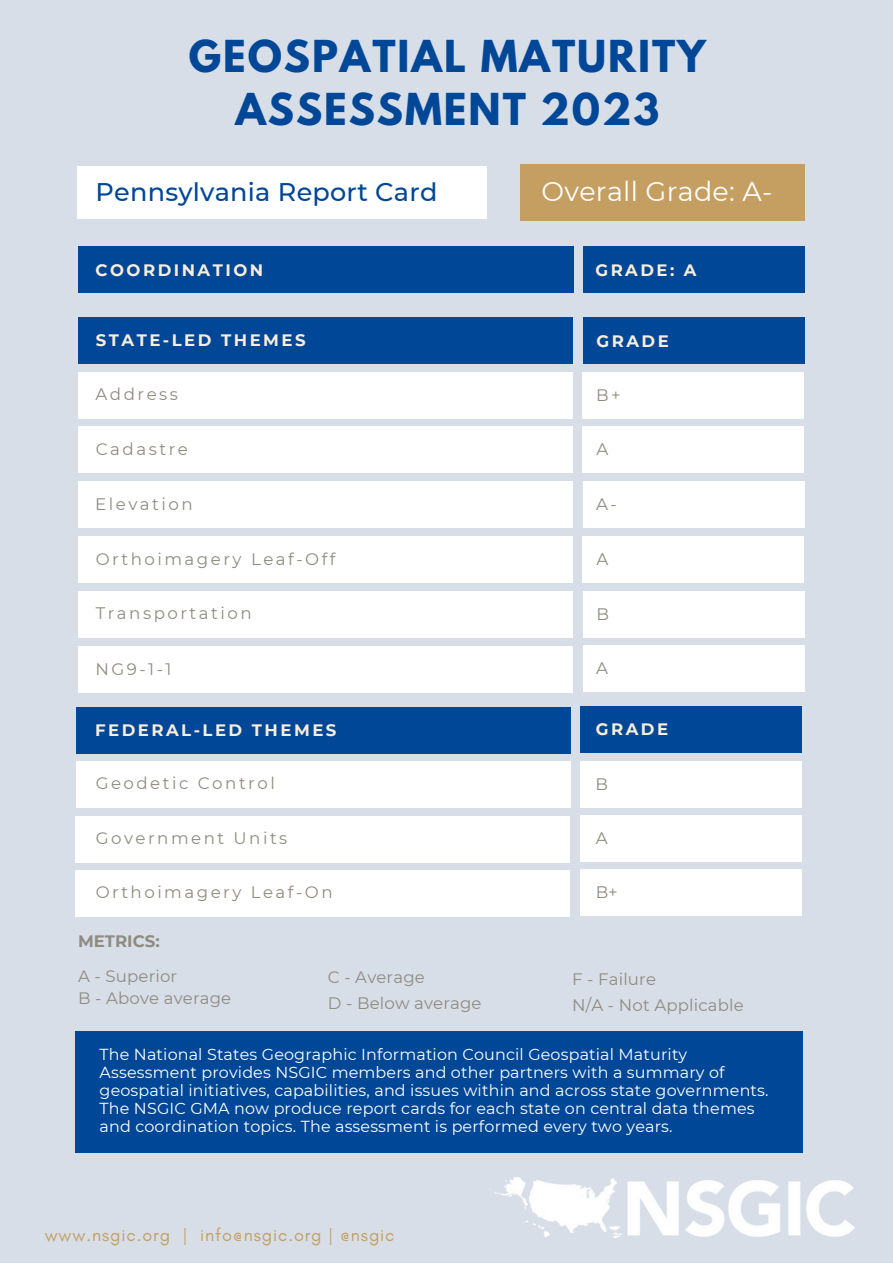
<style>
.page{position:relative;width:893px;height:1264px;background:#fff}
.page>*{position:absolute;margin:0;border:0;box-sizing:border-box;transform-origin:0 0}
.t1{font:700 39px/52.8px "League Spartan";letter-spacing:.05em;color:#004797;text-align:center}
.t2{font:27px "Montserrat";letter-spacing:.01em;color:#fff}
.t3{font:500 25.5px "Montserrat";letter-spacing:.01em;color:#004797}
.t4{font:18px "Glacial Indifference";letter-spacing:.05em;color:#c59f61}
.t5{font:16.65px "Montserrat";letter-spacing:.15em;color:#8f8b81}
.t6{font:16.5px "Montserrat";letter-spacing:.01em;color:#8f8b81}
.t7{font:700 16.5px "Montserrat";letter-spacing:.15em;color:#f9eedb}
.t8{font:700 16.5px "Montserrat";color:#8f8b81}
.t9{font:15.9px/18px "Montserrat";letter-spacing:.01em;color:#fff}
</style>
<div class="page">
<div style="left:0;top:0;width:892px;height:1262px;background:#d7dee8"></div>
<img style="left:489px;top:1177px;width:366px;height:61px">
<div style="left:76px;top:1031px;width:727px;height:121px;background:#004797"></div>
<div style="left:520px;top:164px;width:284px;height:57px;background:#c59f61"></div>
<div style="left:78px;top:317px;width:495px;height:46px;background:#004797"></div>
<div style="left:582px;top:317px;width:222px;height:46px;background:#004797"></div>
<div style="left:78px;top:246px;width:495px;height:47px;background:#004797"></div>
<div style="left:582px;top:247px;width:222px;height:46px;background:#004797"></div>
<div style="left:79px;top:372px;width:494px;height:46px;background:#fff"></div>
<div style="left:582px;top:372px;width:222px;height:46px;background:#fff"></div>
<div style="left:79px;top:427px;width:494px;height:46px;background:#fff"></div>
<div style="left:582px;top:427px;width:222px;height:46px;background:#fff"></div>
<div style="left:78px;top:481px;width:494px;height:46px;background:#fff"></div>
<div style="left:582px;top:481px;width:222px;height:46px;background:#fff"></div>
<div style="left:78px;top:591px;width:494px;height:46px;background:#fff"></div>
<div style="left:583px;top:591px;width:221px;height:46px;background:#fff"></div>
<div style="left:78px;top:646px;width:495px;height:46px;background:#fff"></div>
<div style="left:582px;top:645px;width:222px;height:46px;background:#fff"></div>
<div style="left:76px;top:761px;width:494px;height:46px;background:#fff"></div>
<div style="left:580px;top:761px;width:222px;height:46px;background:#fff"></div>
<div style="left:76px;top:816px;width:494px;height:46px;background:#fff"></div>
<div style="left:580px;top:815px;width:222px;height:46px;background:#fff"></div>
<div style="left:76px;top:870px;width:494px;height:46px;background:#fff"></div>
<div style="left:580px;top:869px;width:222px;height:46px;background:#fff"></div>
<div style="left:77px;top:166px;width:410px;height:52px;background:#fff"></div>
<div style="left:79px;top:536px;width:494px;height:46px;background:#fff"></div>
<div style="left:582px;top:536px;width:222px;height:46px;background:#fff"></div>
<div style="left:76px;top:707px;width:494px;height:46px;background:#004797"></div>
<div style="left:580px;top:707px;width:222px;height:46px;background:#004797"></div>
<p class="t1" style="left:189px;top:35px;width:518px">GEOSPATIAL MATURITY<br>ASSESSMENT 2023</p>
<p class="t3" style="left:96px;top:176px;width:343px">Pennsylvania Report Card</p>
<p class="t2" style="left:541px;top:175px;width:232px">Overall Grade: A-</p>
<p class="t7" style="left:96px;top:260px;width:169px">COORDINATION</p>
<p class="t7" style="left:595px;top:260px;width:103px">GRADE: A</p>
<p class="t7" style="left:96px;top:329px;width:211px">STATE-LED THEMES</p>
<p class="t7" style="left:596px;top:330px;width:74px">GRADE</p>
<p class="t5" style="left:95px;top:384px;width:84px">Address</p>
<p class="t5" style="left:596px;top:384px;width:26px">B+</p>
<p class="t5" style="left:96px;top:439px;width:94px">Cadastre</p>
<p class="t5" style="left:596px;top:439px;width:13px">A</p>
<p class="t5" style="left:95px;top:493px;width:99px">Elevation</p>
<p class="t5" style="left:596px;top:494px;width:22px">A-</p>
<p class="t5" style="left:96px;top:549px;width:241px">Orthoimagery Leaf-Off</p>
<p class="t5" style="left:596px;top:549px;width:13px">A</p>
<p class="t5" style="left:96px;top:603px;width:157px">Transportation</p>
<p class="t5" style="left:596px;top:603px;width:14px">B</p>
<p class="t5" style="left:95px;top:658px;width:78px">NG9-1-1</p>
<p class="t5" style="left:596px;top:658px;width:13px">A</p>
<p class="t7" style="left:95px;top:720px;width:243px">FEDERAL-LED THEMES</p>
<p class="t7" style="left:596px;top:719px;width:74px">GRADE</p>
<p class="t5" style="left:96px;top:773px;width:181px">Geodetic Control</p>
<p class="t5" style="left:595px;top:773px;width:14px">B</p>
<p class="t5" style="left:96px;top:827px;width:193px">Government Units</p>
<p class="t5" style="left:595px;top:827px;width:13px">A</p>
<p class="t5" style="left:96px;top:881px;width:238px">Orthoimagery Leaf-On</p>
<p class="t5" style="left:595px;top:882px;width:24px">B+</p>
<p class="t8" style="left:78px;top:930px;width:83px">METRICS:</p>
<p class="t6" style="left:78px;top:965px;width:101px">A - Superior</p>
<p class="t6" style="left:78px;top:988px;width:155px">B - Above average</p>
<p class="t6" style="left:328px;top:967px;width:99px">C - Average</p>
<p class="t6" style="left:328px;top:993px;width:155px">D - Below average</p>
<p class="t6" style="left:572px;top:968px;width:85px">F - Failure</p>
<p class="t6" style="left:572px;top:994px;width:173px">N/A - Not Applicable</p>
<p class="t9" style="left:100px;top:1045px;width:670px">The National States Geographic Information Council Geospatial Maturity Assessment provides NSGIC members and other partners with a summary of geospatial initiatives, capabilities, and issues within and across state governments.<br>The NSGIC GMA now produce report cards for each state on central data themes and coordination topics. The assessment is performed every two years.</p>
<p class="t4" style="left:45px;top:1223px;width:351px">www.nsgic.org | info@nsgic.org | @nsgic</p>
</div>
